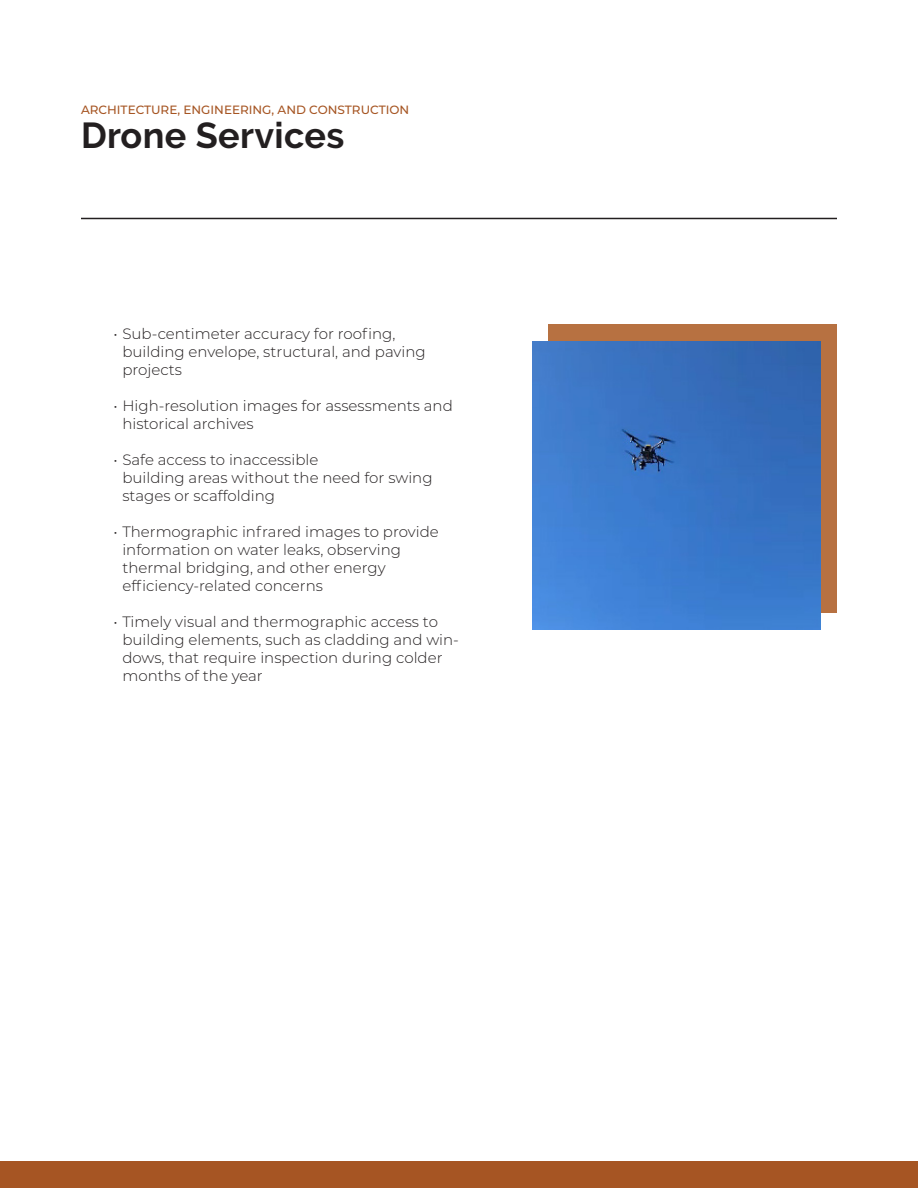
<style>
.page{position:relative;width:918px;height:1188px;background:#fff}
.page>*{position:absolute;margin:0;border:0;box-sizing:border-box;transform-origin:0 0}
.t1{font:700 36px "Raleway";letter-spacing:.01em;color:#231f20}
.t2{font:300 15px/18px "Montserrat";color:#231f20}
.t3{font:500 12px "Montserrat";color:#a65523}
</style>
<div class="page">
<div style="left:0;top:1161px;width:918px;height:27px;background:#a65523"></div>
<hr style="left:81px;top:218px;width:756px;height:1px;background:#231f20">
<div style="left:549px;top:324px;width:288px;height:288px;background:#b77141"></div>
<img style="left:533px;top:342px;width:288px;height:288px">
<p class="t3" style="left:81px;top:102px;width:330px">ARCHITECTURE, ENGINEERING, AND CONSTRUCTION</p>
<p class="t1" style="left:81px;top:115px;width:265px">Drone Services</p>
<p class="t2" style="left:122px;top:324px;width:305px;text-indent:-9px">• Sub-centimeter accuracy for roofing, building envelope, structural, and paving projects</p>
<p class="t2" style="left:122px;top:396px;width:332px;text-indent:-9px">• High-resolution images for assessments and historical archives</p>
<p class="t2" style="left:122px;top:450px;width:312px;text-indent:-9px">• Safe access to inaccessible<br>building areas without the need for swing stages or scaffolding</p>
<p class="t2" style="left:122px;top:522px;width:318px;text-indent:-9px">• Thermographic infrared images to provide information on water leaks, observing thermal bridging, and other energy efficiency-related concerns</p>
<p class="t2" style="left:122px;top:612px;width:338px;text-indent:-9px">• Timely visual and thermographic access to building elements, such as cladding and win&shy;dows, that require inspection during colder months of the year</p>
</div>
